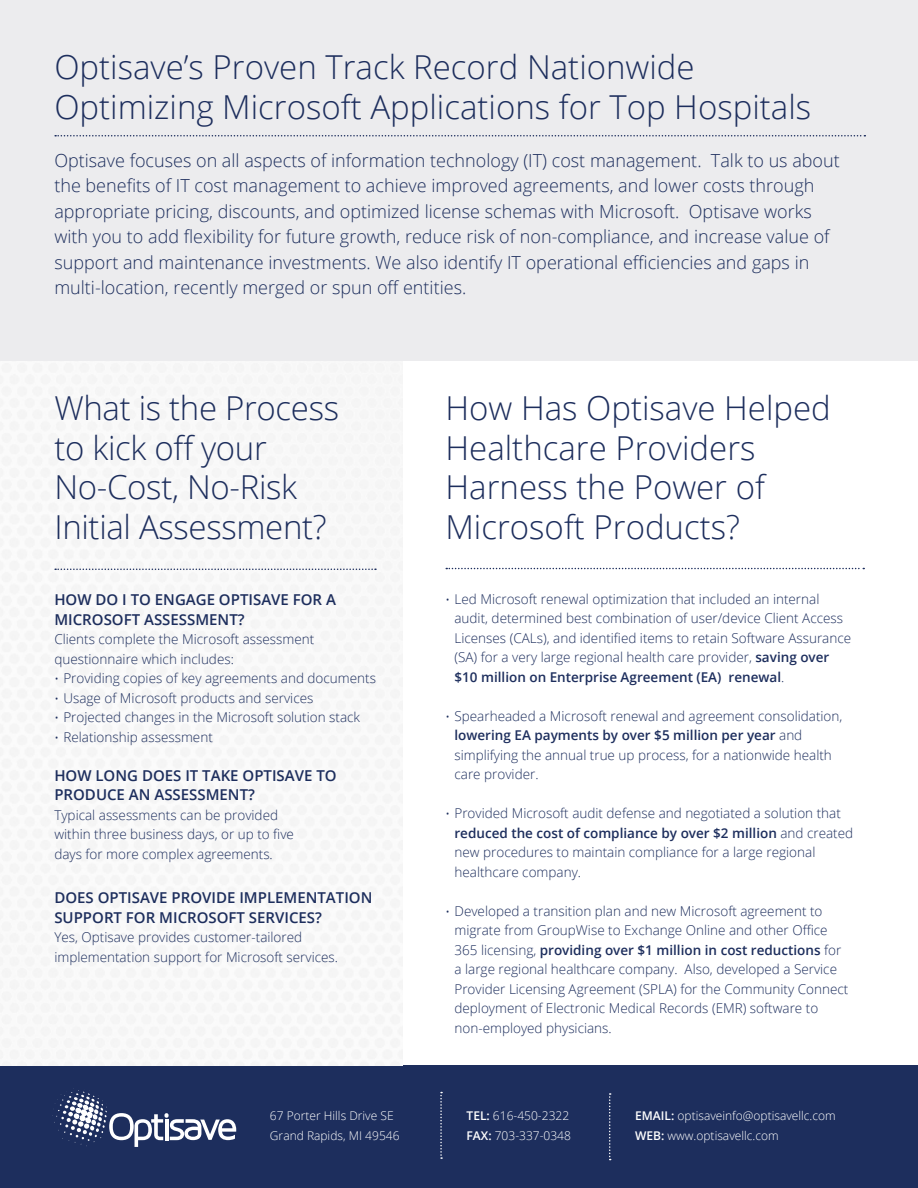
<style>
.page{position:relative;width:918px;height:1188px;background:#fff}
.page>*{position:absolute;margin:0;border:0;box-sizing:border-box;transform-origin:0 0}
.t1{font:300 33px/39.6px "Open Sans";color:#1d2e5d}
.t2{font:300 18px/25.5px "Open Sans";color:#1d2e5d}
.t3{font:600 15px/19.5px "Open Sans";color:#1d2e5d}
.t4{font:300 13.5px/19.5px "Open Sans";color:#1d2e5d}
.t5{font:300 12px "Open Sans";color:#fff}
.s1{font-size:12px}
.s2{font-weight:600}
</style>
<div class="page">
<div style="left:0;top:1066px;width:918px;height:122px;background:#1d2e5d"></div>
<img style="left:0;top:363px;width:403px;height:703px">
<div style="left:0;top:0;width:918px;height:361px;background:#ececee"></div>
<svg style="left:55px;top:135px;width:810px;height:1px"></svg>
<svg style="left:55px;top:569px;width:321px;height:1px"></svg>
<svg style="left:54px;top:1090px;width:182px;height:57px"></svg>
<hr style="left:165px;top:1119px;width:3px;height:21px;background:#fff">
<svg style="left:440px;top:1092px;width:2px;height:67px"></svg>
<svg style="left:609px;top:1093px;width:2px;height:67px"></svg>
<svg style="left:446px;top:568px;width:418px;height:1px"></svg>
<p class="t1" style="left:54px;top:47px;width:758px">Optisave’s Proven Track Record Nationwide<br>Optimizing Microsoft Applications for Top Hospitals</p>
<p class="t2" style="left:54px;top:147px;width:787px">Optisave focuses on all aspects of information technology (IT) cost management. Talk to us about the benefits of IT cost management to achieve improved agreements, and lower costs through appropriate pricing, discounts, and optimized license schemas with Microsoft. Optisave works with you to add flexibility for future growth, reduce risk of non-compliance, and increase value of support and maintenance investments. We also identify IT operational efficiencies and gaps in multi-location, recently merged or spun off entities.</p>
<p class="t1" style="left:54px;top:388px;width:286px">What is the Process to kick off your<br>No-Cost, No-Risk<br>Initial Assessment?</p>
<p class="t3" style="left:54px;top:590px;width:283px">HOW DO I TO ENGAGE OPTISAVE FOR A<br>MICROSOFT ASSESSMENT?</p>
<p class="t4" style="left:54px;top:629px;width:261px">Clients complete the Microsoft assessment questionnaire which includes:</p>
<p class="t4" style="left:54px;top:668px;width:323px"><span class="s1">•</span> Providing copies of key agreements and documents</p>
<p class="t4" style="left:54px;top:688px;width:261px"><span class="s1">•</span> Usage of Microsoft products and services</p>
<p class="t4" style="left:54px;top:707px;width:307px"><span class="s1">•</span> Projected changes in the Microsoft solution stack</p>
<p class="t4" style="left:54px;top:727px;width:160px"><span class="s1">•</span> Relationship assessment</p>
<p class="t3" style="left:54px;top:765px;width:284px">HOW LONG DOES IT TAKE OPTISAVE TO<br>PRODUCE AN ASSESSMENT?</p>
<p class="t4" style="left:54px;top:805px;width:241px">Typical assessments can be provided within three business days, or up to five days for more complex agreements.</p>
<p class="t3" style="left:54px;top:888px;width:320px">DOES OPTISAVE PROVIDE IMPLEMENTATION<br>SUPPORT FOR MICROSOFT SERVICES?</p>
<p class="t4" style="left:54px;top:927px;width:285px">Yes, Optisave provides customer-tailored implementation support for Microsoft services.</p>
<p class="t5" style="left:270px;top:1108px;width:125px">67 Porter Hills Drive SE</p>
<p class="t5" style="left:270px;top:1127px;width:131px">Grand Rapids, MI 49546</p>
<p class="t1" style="left:446px;top:388px;width:387px">How Has Optisave Helped<br>Healthcare Providers<br>Harness the Power of<br>Microsoft Products?</p>
<p class="t4" style="left:455px;top:589px;width:398px;text-indent:-9px"><span class="s1">•</span> Led Microsoft renewal optimization that included an internal audit, determined best combination of user/device Client Access Licenses (CALs), and identified items to retain Software Assurance (SA) for a very large regional health care provider, <span class="s2">saving over $10 million on Enterprise Agreement (EA) renewal</span>.</p>
<p class="t4" style="left:454px;top:706px;width:389px;text-indent:-9px"><span class="s1">•</span> Spearheaded a Microsoft renewal and agreement consolidation, <span class="s2">lowering EA payments by over $5 million per year</span> and simplifying the annual true up process, for a nationwide health care provider.</p>
<p class="t4" style="left:454px;top:803px;width:400px;text-indent:-9px"><span class="s1">•</span> Provided Microsoft audit defense and negotiated a solution that <span class="s2">reduced the cost of compliance by over $2 million</span> and created new procedures to maintain compliance for a large regional healthcare company.</p>
<p class="t4" style="left:455px;top:901px;width:395px;text-indent:-9px"><span class="s1">•</span> Developed a transition plan and new Microsoft agreement to migrate from GroupWise to Exchange Online and other Office 365 licensing, <span class="s2">providing over $1 million in cost reductions</span> for a large regional healthcare company. Also, developed a Service Provider Licensing Agreement (SPLA) for the Community Connect deployment of Electronic Medical Records (EMR) software to non-employed physicians.</p>
<p class="t5" style="left:467px;top:1108px;width:104px"><span class="s2">TEL:</span> 616-450-2322</p>
<p class="t5" style="left:467px;top:1127px;width:106px"><span class="s2">FAX:</span> 703-337-0348</p>
<p class="t5" style="left:635px;top:1108px;width:202px"><span class="s2">EMAIL:</span> optisaveinfo@optisavellc.com</p>
<p class="t5" style="left:635px;top:1127px;width:145px"><span class="s2">WEB:</span> www.optisavellc.com</p>
</div>
